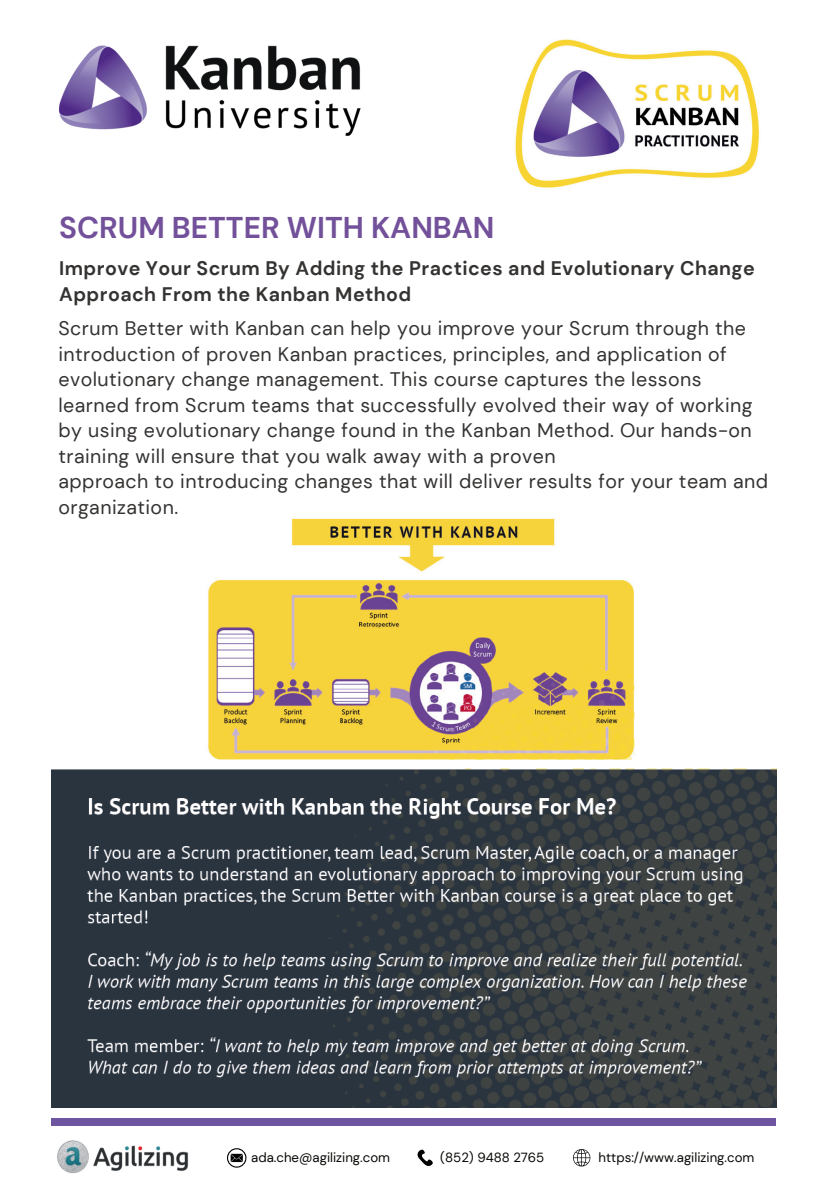
<style>
.page{position:relative;width:839px;height:1191px;background:#fff}
.page>*{position:absolute;margin:0;border:0;box-sizing:border-box;transform-origin:0 0}
.t1{font:700 30px "DM Sans";color:#73519a}
.t2{font:19.6px/25.6px "DM Sans";letter-spacing:.02em;color:#353332}
.t3{font:700 19.6px/25.6px "DM Sans";letter-spacing:.02em;color:#353332}
.t4{font:13.2px "DM Sans";color:#080704}
</style>
<div class="page">
<img style="left:59px;top:45px;width:302px;height:91px">
<img style="left:515px;top:39px;width:245px;height:149px">
<div style="left:51px;top:1118px;width:724px;height:7px;background:#6e559f"></div>
<img style="left:57px;top:1140px;width:132px;height:34px">
<svg style="left:227px;top:1148px;width:19px;height:20px"></svg>
<svg style="left:417px;top:1149px;width:16px;height:17px"></svg>
<svg style="left:573px;top:1149px;width:17px;height:18px"></svg>
<img style="left:51px;top:769px;width:725px;height:339px">
<img style="left:208px;top:518px;width:426px;height:242px">
<h1 class="t1" style="left:59px;top:209px;width:437px">SCRUM BETTER WITH KANBAN</h1>
<p class="t3" style="left:59px;top:255px;width:697px">Improve Your Scrum By Adding the Practices and Evolutionary Change<br>Approach From the Kanban Method</p>
<p class="t2" style="left:58px;top:315px;width:711px">Scrum Better with Kanban can help you improve your Scrum through the introduction of proven Kanban practices, principles, and application of evolutionary change management. This course captures the lessons learned from Scrum teams that successfully evolved their way of working by using evolutionary change found in the Kanban Method. Our hands-on training will ensure that you walk away with a proven<br>approach to introducing changes that will deliver results for your team and organization.</p>
<p class="t4" style="left:251px;top:1149px;width:140px">ada.che@agilizing.com</p>
<p class="t4" style="left:440px;top:1149px;width:106px">(852) 9488 2765</p>
<p class="t4" style="left:598px;top:1149px;width:157px">https://www.agilizing.com</p>
</div>
